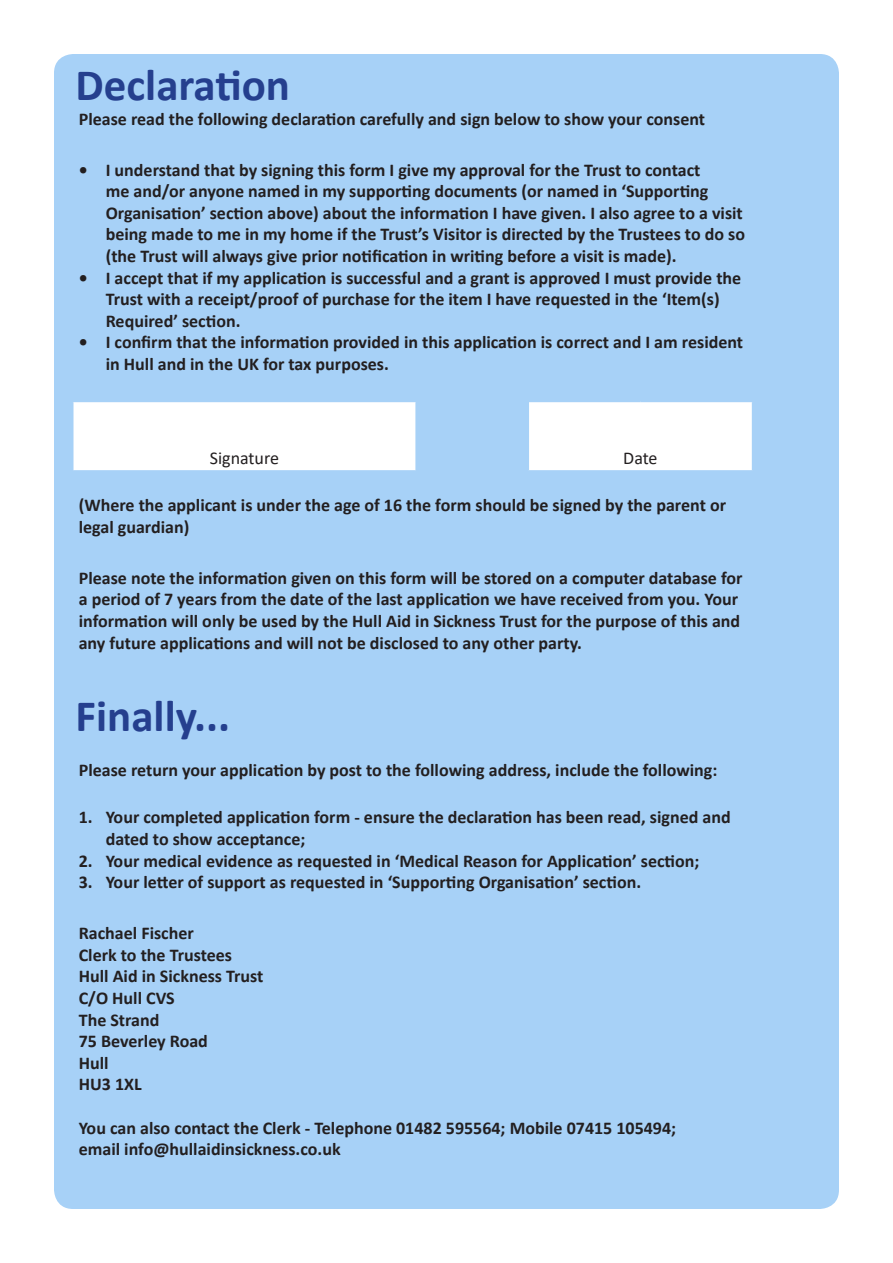
<style>
.page{position:relative;width:893px;height:1263px;background:#fff}
.page>*{position:absolute;margin:0;border:0;box-sizing:border-box;transform-origin:0 0}
.t1{font:700 45px "Calibri";color:#253f8e}
.t2{font:700 18px/21.6px "Calibri";color:#231f20}
.t3{font:18px "Calibri";color:#231f20}
</style>
<div class="page">
<div style="left:54px;top:54px;width:785px;height:1155px;background:#a7d1f7;border-radius:19px"></div>
<div style="left:74px;top:402px;width:678px;height:68px;background:#fff"></div>
<div style="left:416px;top:401px;width:112px;height:69px;background:#a7d1f7"></div>
<hr style="left:415px;top:402px;width:2px;height:68px;background:#a7d1f7">
<hr style="left:528px;top:402px;width:1px;height:68px;background:#a7d1f7">
<p class="t1" style="left:75px;top:53px;width:216px">Declaration</p>
<p class="t2" style="left:79px;top:107px;width:628px">Please read the following declaration carefully and sign below to show your consent</p>
<p class="t2" style="left:106px;top:158px;width:641px;text-indent:-27px">• I understand that by signing this form I give my approval for the Trust to contact<br>me and/or anyone named in my supporting documents (or named in ‘Supporting Organisation’ section above) about the information I have given. I also agree to a visit being made to me in my home if the Trust’s Visitor is directed by the Trustees to do so (the Trust will always give prior notification in writing before a visit is made).</p>
<p class="t2" style="left:106px;top:266px;width:637px;text-indent:-27px">• I accept that if my application is successful and a grant is approved I must provide the<br>Trust with a receipt/proof of purchase for the item I have requested in the ‘Item(s)<br>Required’ section.</p>
<p class="t2" style="left:106px;top:331px;width:639px;text-indent:-27px">• I confirm that the information provided in this application is correct and I am resident in Hull and in the UK for tax purposes.</p>
<p class="t3" style="left:210px;top:446px;width:71px">Signature</p>
<p class="t3" style="left:623px;top:446px;width:36px">Date</p>
<p class="t2" style="left:79px;top:494px;width:649px">(Where the applicant is under the age of 16 the form should be signed by the parent or legal guardian)</p>
<p class="t2" style="left:79px;top:567px;width:665px">Please note the information given on this form will be stored on a computer database for a period of 7 years from the date of the last application we have received from you. Your information will only be used by the Hull Aid in Sickness Trust for the purpose of this and any future applications and will not be disclosed to any other party.</p>
<p class="t1" style="left:75px;top:684px;width:156px">Finally...</p>
<p class="t2" style="left:79px;top:759px;width:640px">Please return your application by post to the following address, include the following:</p>
<p class="t2" style="left:106px;top:806px;width:626px;text-indent:-27px">1. Your completed application form - ensure the declaration has been read, signed and dated to show acceptance;</p>
<p class="t2" style="left:79px;top:849px;width:622px">2. Your medical evidence as requested in ‘Medical Reason for Application’ section;</p>
<p class="t2" style="left:79px;top:871px;width:564px">3. Your letter of support as requested in ‘Supporting Organisation’ section.</p>
<p class="t2" style="left:79px;top:922px;width:117px">Rachael Fischer</p>
<p class="t2" style="left:79px;top:944px;width:155px">Clerk to the Trustees</p>
<p class="t2" style="left:79px;top:965px;width:186px">Hull Aid in Sickness Trust</p>
<p class="t2" style="left:79px;top:987px;width:97px">C/O Hull CVS</p>
<p class="t2" style="left:79px;top:1008px;width:82px">The Strand</p>
<p class="t2" style="left:79px;top:1030px;width:131px">75 Beverley Road</p>
<p class="t2" style="left:79px;top:1052px;width:31px">Hull</p>
<p class="t2" style="left:79px;top:1073px;width:64px">HU3 1XL</p>
<p class="t2" style="left:79px;top:1116px;width:599px">You can also contact the Clerk - Telephone 01482 595564; Mobile 07415 105494;</p>
<p class="t2" style="left:79px;top:1138px;width:263px">email info@hullaidinsickness.co.uk</p>
</div>
